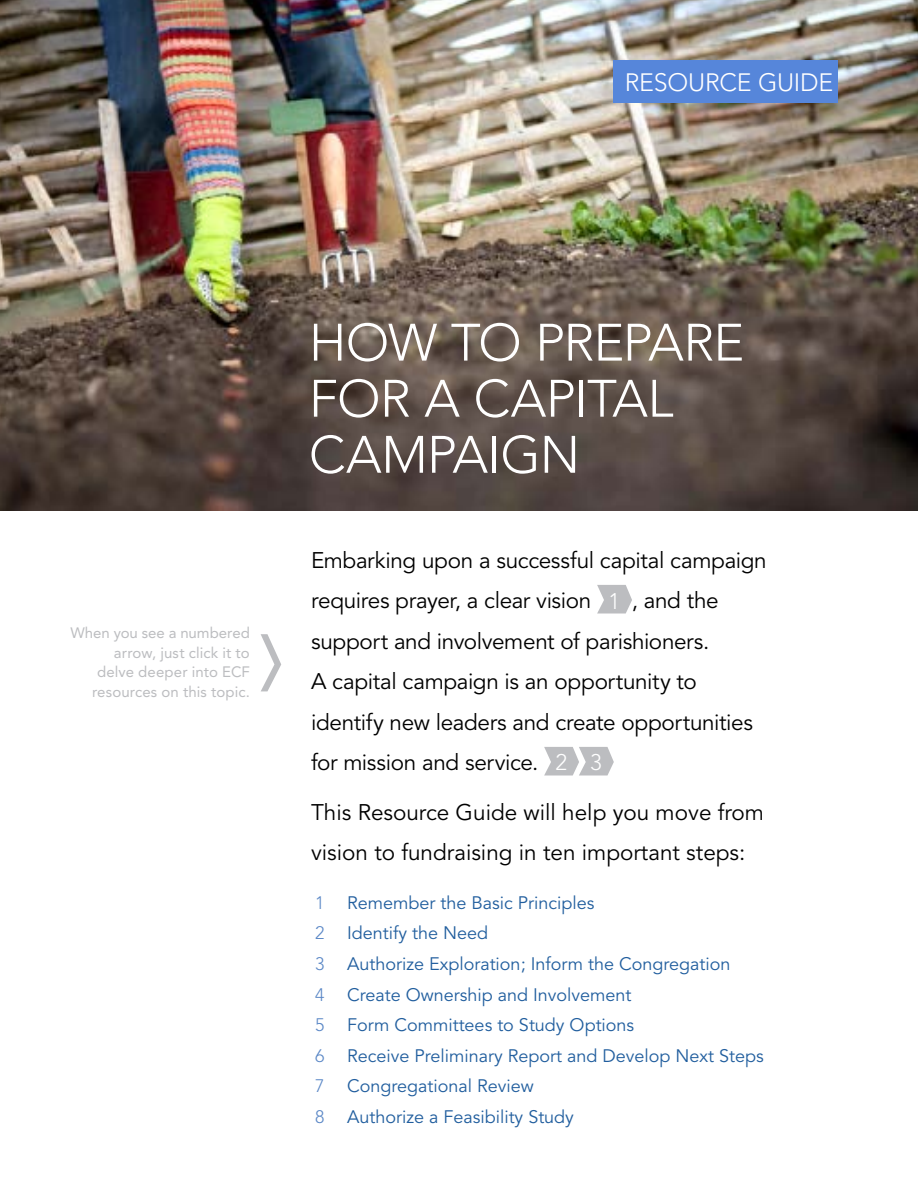
<style>
.page{position:relative;width:918px;height:1188px;background:#fff}
.page>*{position:absolute;margin:0;border:0;box-sizing:border-box;transform-origin:0 0}
.t1{font:300 52.05px/56.1px "Avenir LT Std";letter-spacing:-.015em;color:#fff}
.t2{font:300 24.9px "Avenir LT Std";letter-spacing:-.01em;color:#fff}
.t3{font:22.5px/40.5px "Avenir LT Std";letter-spacing:-.015em;color:#000}
.t4{font:18px "Avenir LT Std";color:#215e9e}
.t5{font:300 18px "Avenir LT Std";color:#5a87c6}
.t6{font:15px/19.5px "Avenir LT Std";letter-spacing:.005em;color:#bcbdc0;text-align:right}
.s1{font-weight:300;color:#fff}
</style>
<div class="page">
<img style="left:0;top:0;width:918px;height:511px">
<svg style="left:597px;top:585px;width:35px;height:29px"></svg>
<svg style="left:544px;top:747px;width:70px;height:29px"></svg>
<div style="left:613px;top:60px;width:225px;height:43px;background:#5686da"></div>
<svg style="left:261px;top:634px;width:20px;height:57px"></svg>
<p class="t2" style="left:625px;top:68px;width:210px">RESOURCE GUIDE</p>
<p class="t6" style="left:70px;top:623px;width:181px">When you see a numbered arrow, just click it to<br>delve deeper into ECF resources on this topic.</p>
<h1 class="t1" style="left:309px;top:315px;width:437px">HOW TO PREPARE<br>FOR A CAPITAL<br>CAMPAIGN</h1>
<p class="t3" style="left:311px;top:540px;width:457px">Embarking upon a successful capital campaign requires prayer, a clear vision <span class="s1">1</span> , and the support and involvement of parishioners.<br>A capital campaign is an opportunity to identify new leaders and create opportunities for mission and service. <span class="s1">2 3</span></p>
<p class="t3" style="left:311px;top:792px;width:454px">This Resource Guide will help you move from vision to fundraising in ten important steps:</p>
<p class="t5" style="left:315px;top:892px;width:11px">1</p>
<p class="t4" style="left:347px;top:892px;width:249px">Remember the Basic Principles</p>
<p class="t5" style="left:315px;top:923px;width:11px">2</p>
<p class="t4" style="left:347px;top:923px;width:143px">Identify the Need</p>
<p class="t5" style="left:315px;top:953px;width:11px">3</p>
<p class="t4" style="left:347px;top:953px;width:385px">Authorize Exploration; Inform the Congregation</p>
<p class="t5" style="left:315px;top:984px;width:11px">4</p>
<p class="t4" style="left:347px;top:984px;width:286px">Create Ownership and Involvement</p>
<p class="t5" style="left:315px;top:1014px;width:11px">5</p>
<p class="t4" style="left:347px;top:1015px;width:289px">Form Committees to Study Options</p>
<p class="t5" style="left:315px;top:1045px;width:11px">6</p>
<p class="t4" style="left:347px;top:1045px;width:418px">Receive Preliminary Report and Develop Next Steps</p>
<p class="t5" style="left:315px;top:1076px;width:11px">7</p>
<p class="t4" style="left:347px;top:1076px;width:188px">Congregational Review</p>
<p class="t5" style="left:315px;top:1106px;width:11px">8</p>
<p class="t4" style="left:347px;top:1106px;width:228px">Authorize a Feasibility Study</p>
</div>
